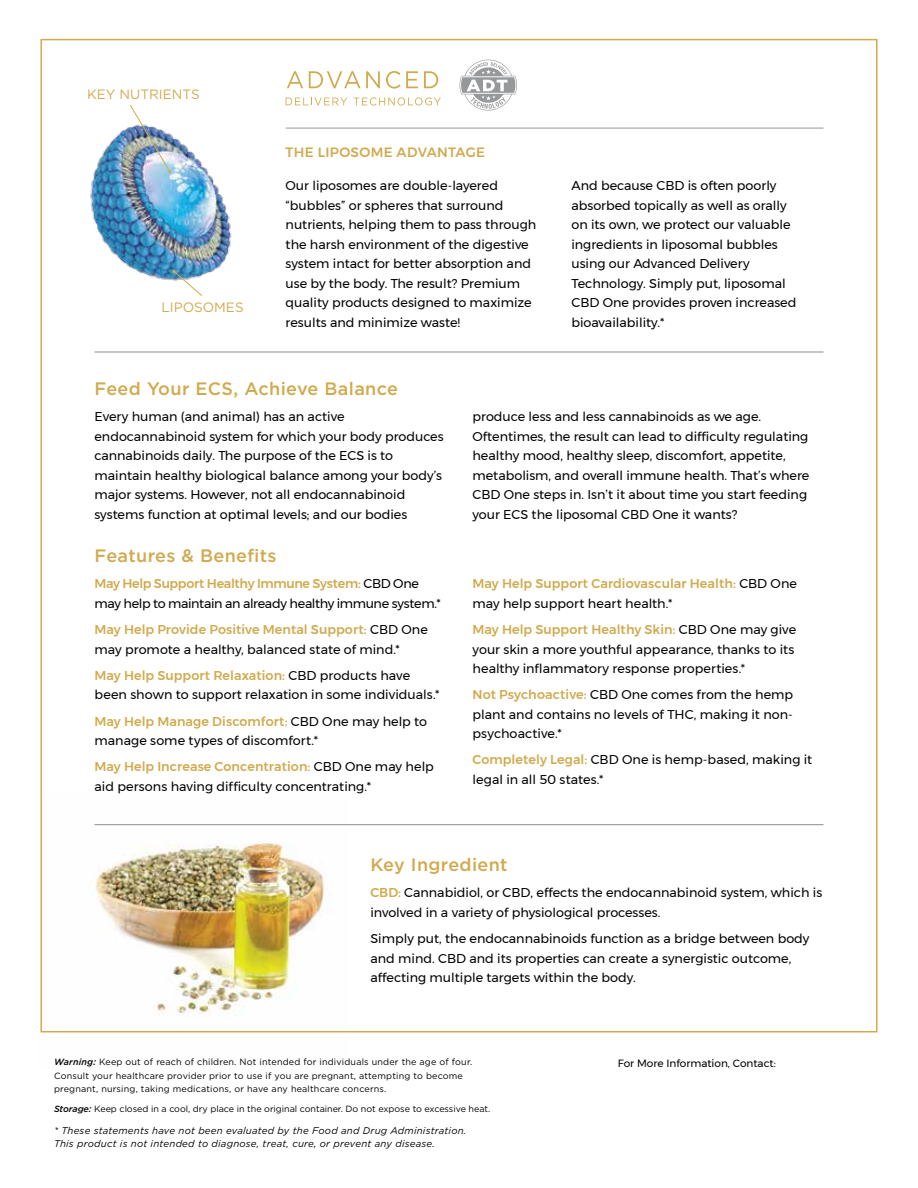
<style>
.page{position:relative;width:918px;height:1188px;background:#fff}
.page>*{position:absolute;margin:0;border:0;box-sizing:border-box;transform-origin:0 0}
.t1{font:500 18px "Gotham";letter-spacing:.02em;color:#d1aa4f}
.t2{font:13.5px "Gotham";color:#d1aa4f}
.t3{font:500 13.5px "Montserrat";letter-spacing:.025em;color:#d1aa4f}
.t4{font:12.75px/19.5px "Montserrat";color:#000}
.t5{font:12.75px/19.5px "Montserrat";letter-spacing:-.03em;color:#000}
.t6{font:500 12.75px/19.5px "Montserrat";letter-spacing:.005em;color:#d1aa4f}
.t7{font:10.5px "Montserrat";color:#000}
.t8{font:italic 9.75px/13.5px "Gotham";letter-spacing:.02em;color:#000}
.t9{font:9px/13.5px "Gotham";letter-spacing:.02em;color:#000}
.t10{font:9px "Gotham";letter-spacing:-.005em;color:#000}
.s1{font-weight:500;color:#d1aa4f}
.s2{font-weight:400;color:#000}
.s3{font-weight:500;font-style:italic}
</style>
<div class="page">
<img style="left:40px;top:825px;width:310px;height:208px">
<hr style="left:94px;top:351px;width:730px;height:2px;background:#97989a">
<hr style="left:94px;top:824px;width:730px;height:1px;background:#97989a">
<hr style="left:286px;top:128px;width:538px;height:1px;background:#97989a">
<img style="left:90px;top:127px;width:142px;height:154px">
<img style="left:129px;top:105px;width:42px;height:68px">
<svg style="left:172px;top:270px;width:31px;height:26px"></svg>
<svg style="left:287px;top:71px;width:151px;height:18px"></svg>
<svg style="left:286px;top:98px;width:61px;height:7px"></svg>
<svg style="left:353px;top:97px;width:88px;height:9px"></svg>
<svg style="left:460px;top:60px;width:57px;height:51px"></svg>
<p class="t2" style="left:87px;top:86px;width:114px">KEY NUTRIENTS</p>
<p class="t2" style="left:161px;top:299px;width:84px">LIPOSOMES</p>
<p class="t3" style="left:286px;top:142px;width:201px">THE LIPOSOME ADVANTAGE</p>
<p class="t4" style="left:286px;top:176px;width:252px">Our liposomes are double-layered “bubbles” or spheres that surround nutrients, helping them to pass through the harsh environment of the digestive system intact for better absorption and use by the body. The result? Premium quality products designed to maximize results and minimize waste!</p>
<p class="t4" style="left:571px;top:176px;width:227px">And because CBD is often poorly absorbed topically as well as orally on its own, we protect our valuable ingredients in liposomal bubbles using our Advanced Delivery<br>Technology. Simply put, liposomal<br>CBD One provides proven increased bioavailability.*</p>
<h1 class="t1" style="left:94px;top:377px;width:305px">Feed Your ECS, Achieve Balance</h1>
<p class="t4" style="left:94px;top:407px;width:351px">Every human (and animal) has an active endocannabinoid system for which your body produces cannabinoids daily. The purpose of the ECS is to maintain healthy biological balance among your body’s major systems. However, not all endocannabinoid systems function at optimal levels; and our bodies</p>
<p class="t4" style="left:472px;top:407px;width:338px">produce less and less cannabinoids as we age.<br>Oftentimes, the result can lead to difficulty regulating healthy mood, healthy sleep, discomfort, appetite, metabolism, and overall immune health. That’s where CBD One steps in. Isn’t it about time you start feeding your ECS the liposomal CBD One it wants?</p>
<h1 class="t1" style="left:94px;top:544px;width:184px">Features &amp; Benefits</h1>
<p class="t5" style="left:94px;top:574px;width:348px"><span class="s1">May Help Support Healthy Immune System:</span> CBD One may help to maintain an already healthy immune system.*</p>
<p class="t4" style="left:94px;top:620px;width:335px"><span class="s1">May Help Provide Positive Mental Support:</span> CBD One may promote a healthy, balanced state of mind.*</p>
<p class="t4" style="left:94px;top:665px;width:347px"><span class="s1">May Help Support Relaxation:</span> CBD products have been shown to support relaxation in some individuals.*</p>
<p class="t4" style="left:94px;top:711px;width:334px"><span class="s1">May Help Manage Discomfort:</span> CBD One may help to manage some types of discomfort.*</p>
<p class="t4" style="left:94px;top:757px;width:341px"><span class="s1">May Help Increase Concentration:</span> CBD One may help aid persons having difficulty concentrating.*</p>
<p class="t6" style="left:472px;top:574px;width:326px">May Help Support Cardiovascular Health: <span class="s2">CBD One may help support heart health.*</span></p>
<p class="t4" style="left:472px;top:620px;width:325px"><span class="s1">May Help Support Healthy Skin:</span> CBD One may give your skin a more youthful appearance, thanks to its healthy inflammatory response properties.*</p>
<p class="t4" style="left:472px;top:685px;width:322px;text-align:justify"><span class="s1">Not Psychoactive:</span> CBD One comes from the hemp plant and contains no levels of THC, making it non&shy;psychoactive.*</p>
<p class="t4" style="left:472px;top:750px;width:341px"><span class="s1">Completely Legal:</span> CBD One is hemp-based, making it legal in all 50 states.*</p>
<h1 class="t1" style="left:370px;top:853px;width:139px">Key Ingredient</h1>
<p class="t4" style="left:370px;top:883px;width:453px"><span class="s1">CBD:</span> Cannabidiol, or CBD, effects the endocannabinoid system, which is involved in a variety of physiological processes.</p>
<p class="t4" style="left:370px;top:929px;width:441px">Simply put, the endocannabinoids function as a bridge between body and mind. CBD and its properties can create a synergistic outcome, affecting multiple targets within the body.</p>
<p class="t9" style="left:54px;top:1055px;width:420px"><span class="s3">Warning:</span> Keep out of reach of children. Not intended for individuals under the age of four.<br>Consult your healthcare provider prior to use if you are pregnant, attempting to become pregnant, nursing, taking medications, or have any healthcare concerns.</p>
<p class="t10" style="left:54px;top:1103px;width:438px"><span class="s3">Storage:</span> Keep closed in a cool, dry place in the original container. Do not expose to excessive heat.</p>
<p class="t8" style="left:54px;top:1123px;width:414px">* These statements have not been evaluated by the Food and Drug Administration.<br>This product is not intended to diagnose, treat, cure, or prevent any disease.</p>
<p class="t7" style="left:618px;top:1056px;width:160px">For More Information, Contact:</p>
</div>
